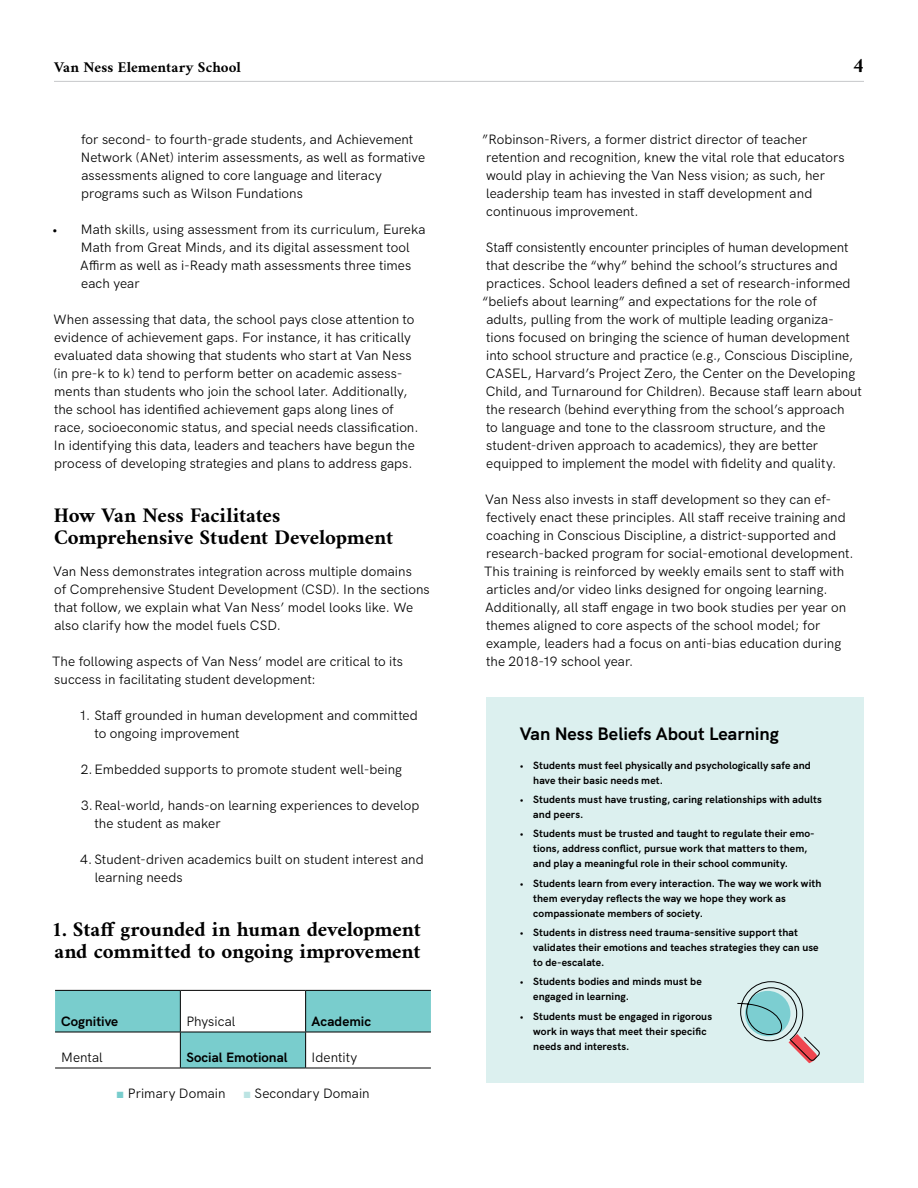
<style>
.page{position:relative;width:918px;height:1188px;background:#fff}
.page>*{position:absolute;margin:0;border:0;box-sizing:border-box;transform-origin:0 0}
.t1{font:700 21px/22.5px "Amiri";letter-spacing:-.01em;color:#000}
.t2{font:700 18px "HK Grotesk";color:#000}
.t3{font:700 15px "Amiri";letter-spacing:.005em;color:#000}
.t4{font:13.5px/18px "HK Grotesk";letter-spacing:.005em;color:#000}
.t5{font:700 13.5px "HK Grotesk";color:#000}
.t6{font:700 10.5px/15px "HK Grotesk";letter-spacing:.01em;color:#000}
.s1{font-family:"Arial";font-weight:900;color:#79cdcd}
.s2{font-family:"Arial";font-weight:900;color:#bce4e3}
</style>
<div class="page">
<hr style="left:54px;top:81px;width:810px;height:1px;background:#c7c8ca">
<svg style="left:55px;top:991px;width:376px;height:77px"></svg>
<hr style="left:180px;top:991px;width:1px;height:41px;background:#000">
<hr style="left:305px;top:991px;width:1px;height:41px;background:#000">
<hr style="left:180px;top:1032px;width:1px;height:36px;background:#000">
<hr style="left:305px;top:1032px;width:1px;height:36px;background:#000">
<hr style="left:55px;top:990px;width:125px;height:1px;background:#000">
<hr style="left:180px;top:990px;width:126px;height:1px;background:#000">
<hr style="left:306px;top:990px;width:125px;height:1px;background:#000">
<hr style="left:55px;top:1032px;width:125px;height:1px;background:#000">
<hr style="left:180px;top:1032px;width:126px;height:1px;background:#000">
<hr style="left:306px;top:1032px;width:125px;height:1px;background:#000">
<hr style="left:55px;top:1068px;width:125px;height:1px;background:#000">
<hr style="left:180px;top:1068px;width:126px;height:1px;background:#000">
<hr style="left:306px;top:1068px;width:125px;height:1px;background:#000">
<div style="left:486px;top:697px;width:378px;height:385px;background:#dcf0ef"></div>
<svg style="left:737px;top:981px;width:83px;height:82px"></svg>
<p class="t3" style="left:54px;top:58px;width:188px">Van Ness Elementary School</p>
<h1 class="t1" style="left:853px;top:54px;width:13px">4</h1>
<p class="t4" style="left:81px;top:129px;width:346px">for second- to fourth-grade students, and Achievement Network (ANet) interim assessments, as well as formative assessments aligned to core language and literacy programs such as Wilson Fundations</p>
<p class="t4" style="left:80px;top:219px;width:347px;text-indent:-28px">• Math skills, using assessment from its curriculum, Eureka Math from Great Minds, and its digital assessment tool Affirm as well as i-Ready math assessments three times each year</p>
<p class="t4" style="left:54px;top:309px;width:366px">When assessing that data, the school pays close attention to evidence of achievement gaps. For instance, it has critically evaluated data showing that students who start at Van Ness (in pre-k to k) tend to perform better on academic assess&shy;ments than students who join the school later. Additionally, the school has identified achievement gaps along lines of race, socioeconomic status, and special needs classification.<br>In identifying this data, leaders and teachers have begun the process of developing strategies and plans to address gaps.</p>
<h1 class="t1" style="left:54px;top:504px;width:341px">How Van Ness Facilitates<br>Comprehensive Student Development</h1>
<p class="t4" style="left:53px;top:561px;width:378px">Van Ness demonstrates integration across multiple domains<br>of Comprehensive Student Development (CSD). In the sections that follow, we explain what Van Ness’ model looks like. We also clarify how the model fuels CSD.</p>
<p class="t4" style="left:52px;top:651px;width:352px">The following aspects of Van Ness’ model are critical to its success in facilitating student development:</p>
<p class="t4" style="left:95px;top:705px;width:325px;text-indent:-15px">1. Staff grounded in human development and committed to ongoing improvement</p>
<p class="t4" style="left:81px;top:759px;width:323px">2.Embedded supports to promote student well-being</p>
<p class="t4" style="left:95px;top:795px;width:326px;text-indent:-14px">3.Real-world, hands-on learning experiences to develop the student as maker</p>
<p class="t4" style="left:95px;top:849px;width:331px;text-indent:-14px">4. Student-driven academics built on student interest and learning needs</p>
<h1 class="t1" style="left:51px;top:918px;width:371px">1. Staff grounded in human development and committed to ongoing improvement</h1>
<p class="t5" style="left:61px;top:1011px;width:59px">Cognitive</p>
<p class="t4" style="left:186px;top:1011px;width:51px">Physical</p>
<p class="t5" style="left:312px;top:1011px;width:61px">Academic</p>
<p class="t4" style="left:61px;top:1047px;width:43px">Mental</p>
<p class="t5" style="left:186px;top:1047px;width:103px">Social Emotional</p>
<p class="t4" style="left:312px;top:1047px;width:47px">Identity</p>
<p class="t4" style="left:116px;top:1083px;width:111px"><span class="s1">■</span> Primary Domain</p>
<p class="t4" style="left:243px;top:1083px;width:128px"><span class="s2">■</span> Secondary Domain</p>
<p class="t4" style="left:482px;top:129px;width:364px">”Robinson-Rivers, a former district director of teacher retention and recognition, knew the vital role that educators would play in achieving the Van Ness vision; as such, her leadership team has invested in staff development and continuous improvement.</p>
<p class="t4" style="left:482px;top:237px;width:381px">Staff consistently encounter principles of human development that describe the “why” behind the school’s structures and practices. School leaders defined a set of research-informed “beliefs about learning” and expectations for the role of<br>adults, pulling from the work of multiple leading organiza&shy;tions focused on bringing the science of human development into school structure and practice (e.g., Conscious Discipline, CASEL, Harvard’s Project Zero, the Center on the Developing Child, and Turnaround for Children). Because staff learn about the research (behind everything from the school’s approach<br>to language and tone to the classroom structure, and the student-driven approach to academics), they are better equipped to implement the model with fidelity and quality.</p>
<p class="t4" style="left:484px;top:489px;width:371px">Van Ness also invests in staff development so they can ef&shy;fectively enact these principles. All staff receive training and coaching in Conscious Discipline, a district-supported and research-backed program for social-emotional development.<br>This training is reinforced by weekly emails sent to staff with articles and/or video links designed for ongoing learning.<br>Additionally, all staff engage in two book studies per year on themes aligned to core aspects of the school model; for example, leaders had a focus on anti-bias education during the 2018-19 school year.</p>
<h2 class="t2" style="left:520px;top:720px;width:261px">Van Ness Beliefs About Learning</h2>
<p class="t6" style="left:533px;top:757px;width:279px;text-indent:-14px">• Students must feel physically and psychologically safe and have their basic needs met.</p>
<p class="t6" style="left:533px;top:791px;width:290px;text-indent:-14px">• Students must have trusting, caring relationships with adults and peers.</p>
<p class="t6" style="left:533px;top:825px;width:283px;text-indent:-14px">• Students must be trusted and taught to regulate their emo&shy;tions, address conflict, pursue work that matters to them, and play a meaningful role in their school community.</p>
<p class="t6" style="left:533px;top:875px;width:290px;text-indent:-14px">• Students learn from every interaction. The way we work with them everyday reflects the way we hope they work as compassionate members of society.</p>
<p class="t6" style="left:533px;top:924px;width:287px;text-indent:-14px">• Students in distress need trauma-sensitive support that validates their emotions and teaches strategies they can use to de-escalate.</p>
<p class="t6" style="left:533px;top:973px;width:170px;text-indent:-14px">• Students bodies and minds must be engaged in learning.</p>
<p class="t6" style="left:533px;top:1008px;width:180px;text-indent:-14px">• Students must be engaged in rigorous work in ways that meet their specific needs and interests.</p>
</div>
